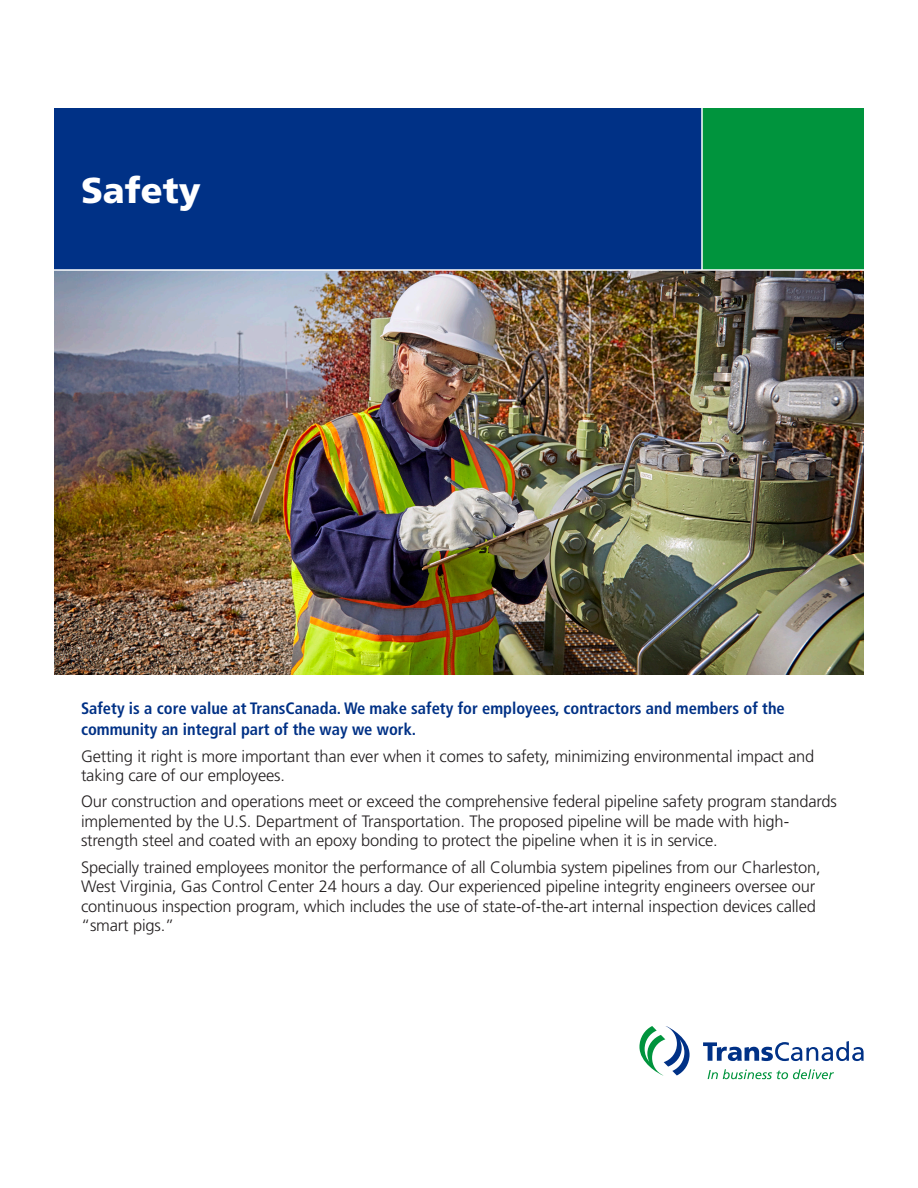
<style>
.page{position:relative;width:918px;height:1188px;background:#fff}
.page>*{position:absolute;margin:0;border:0;box-sizing:border-box;transform-origin:0 0}
.Headline_-_Second_Li{font:900 36px "Frutiger";color:#fff}
.Body{font:300 16.5px/19.5px "Frutiger";letter-spacing:-.01em;color:#231f20}
.Subhead{font:700 condensed 16.5px/21px "Frutiger";color:#003186}
</style>
<div class="page">
<svg style="left:708px;top:1069px;width:126px;height:10px"></svg>
<svg style="left:703px;top:1041px;width:161px;height:20px"></svg>
<svg style="left:639px;top:1026px;width:51px;height:50px"></svg>
<div style="left:702px;top:108px;width:162px;height:162px;background:#00943d"></div>
<div style="left:54px;top:108px;width:648px;height:162px;background:#003186"></div>
<hr style="left:701px;top:108px;width:2px;height:162px;background:#fff">
<img style="left:54px;top:271px;width:810px;height:404px">
<hr style="left:54px;top:269px;width:810px;height:2px;background:#fff">
<p class="Headline_-_Second_Li" style="left:81px;top:169px;width:121px">Safety</p>
<p class="Subhead" style="left:81px;top:698px;width:705px">Safety is a core value at TransCanada. We make safety for employees, contractors and members of the community an integral part of the way we work.</p>
<p class="Body" style="left:81px;top:746px;width:735px">Getting it right is more important than ever when it comes to safety, minimizing environmental impact and taking care of our employees.</p>
<p class="Body" style="left:81px;top:792px;width:758px">Our construction and operations meet or exceed the comprehensive federal pipeline safety program standards implemented by the U.S. Department of Transportation. The proposed pipeline will be made with high&shy;strength steel and coated with an epoxy bonding to protect the pipeline when it is in service.</p>
<p class="Body" style="left:81px;top:857px;width:741px">Specially trained employees monitor the performance of all Columbia system pipelines from our Charleston, West Virginia, Gas Control Center 24 hours a day. Our experienced pipeline integrity engineers oversee our continuous inspection program, which includes the use of state-of-the-art internal inspection devices called “smart pigs.”</p>
</div>
